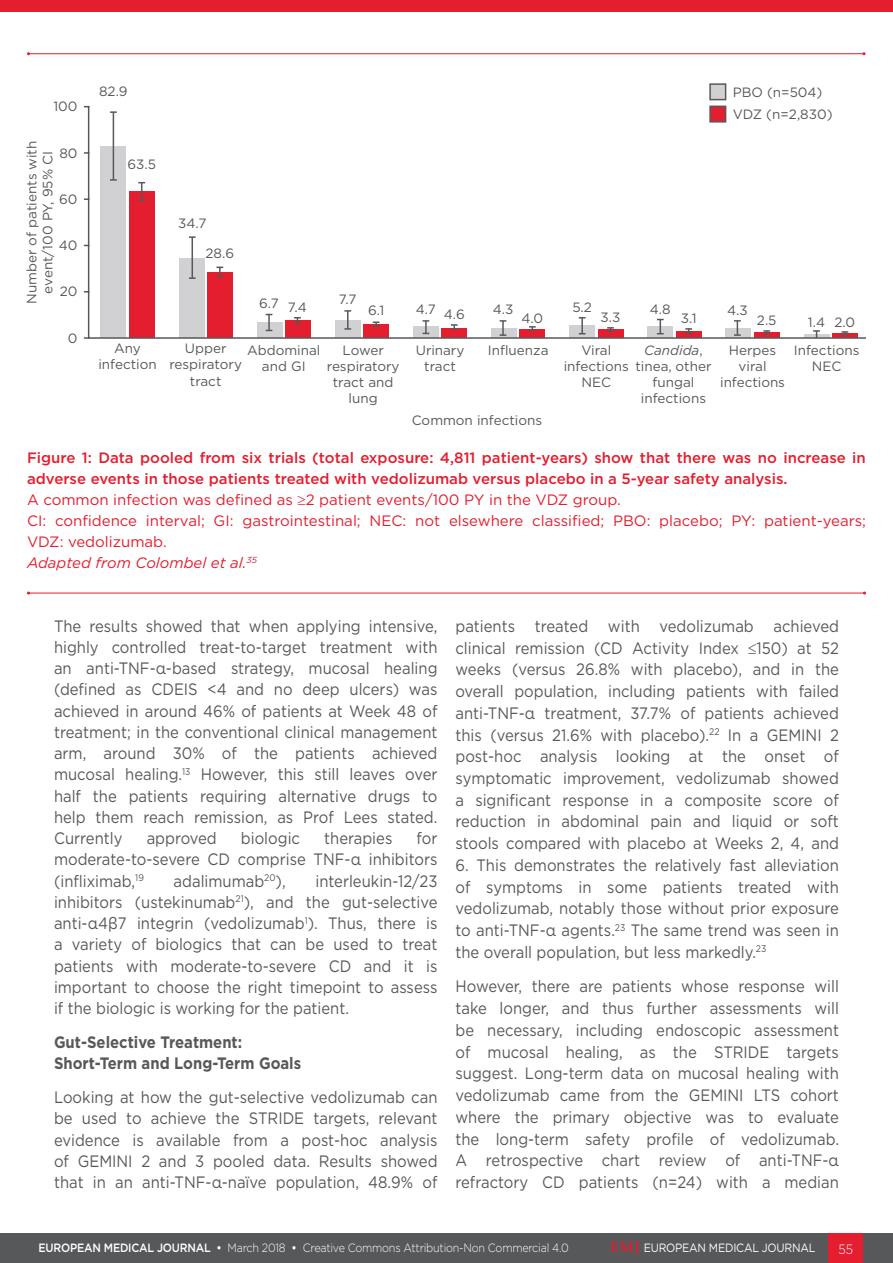
<style>
.page{position:relative;width:893px;height:1263px;background:#fff}
.page>*{position:absolute;margin:0;border:0;box-sizing:border-box;transform-origin:0 0}
._11__Main_text{font:16.5px/21.8px "Gotham";color:#57585a;text-align:justify;scale:.9 1}
._11__Main_text-2{font:700 16.5px/21.3px "Gotham";color:#57585a;scale:.9 1}
._12_b_Figure___Table{font:500 15px/21px "Gotham";color:#e41d2f}
._12_b_Figure___Table-2{font:15px/21px "Gotham";color:#e41d2f}
._12_b_Figure___Table-3{font:italic 15px "Gotham";color:#e41d2f}
.t1{font:13.5px/16.2px "Gotham";color:#57585a;text-align:center}
.t2{font:300 13.5px "Gotham";color:#fff;scale:.9 1}
.t3{font:300 12px "Gotham";letter-spacing:-.02em;color:#fff;scale:.9 1}
.t4{font:12px "Gotham";letter-spacing:-.02em;color:#fff;scale:.9 1}
.s1{font-style:italic}
.s2{font-weight:500}
.s3{font-family:"Palatino Linotype";font-weight:700;font-size:15px;color:#e41d2f}
</style>
<div class="page">
<div style="left:0;top:1233px;width:893px;height:30px;background:#57585a"></div>
<div style="left:829px;top:1233px;width:34px;height:30px;background:#e41d2f"></div>
<div style="left:0;top:0;width:893px;height:12px;background:#e41d2f"></div>
<hr style="left:29px;top:593px;width:835px;height:1px;background:#e41d2f">
<hr style="left:29px;top:53px;width:835px;height:1px;background:#e41d2f">
<svg style="left:87px;top:105px;width:779px;height:234px"></svg>
<div style="left:709px;top:83px;width:17px;height:17px;background:#d1d1d3;border:2px solid #57585a"></div>
<div style="left:709px;top:106px;width:17px;height:17px;background:#e41d2f;border:2px solid #57585a"></div>
<svg style="left:841px;top:331px;width:7px;height:4px"></svg>
<p class="t1" style="left:53px;top:98px;width:26px">100</p>
<p class="t1" style="left:59px;top:144px;width:20px">80</p>
<p class="t1" style="left:59px;top:191px;width:20px">60</p>
<p class="t1" style="left:59px;top:237px;width:20px">40</p>
<p class="t1" style="left:60px;top:283px;width:19px">20</p>
<p class="t1" style="left:68px;top:330px;width:11px">0</p>
<p class="t1" style="left:23px;top:304px;width:165px;rotate:-90deg">Number of patients with event/100 PY, 95% CI</p>
<p class="t1" style="left:99px;top:82px;width:30px">82.9</p>
<p class="t1" style="left:128px;top:156px;width:30px">63.5</p>
<p class="t1" style="left:733px;top:83px;width:91px">PBO (n=504)</p>
<p class="t1" style="left:733px;top:106px;width:101px">VDZ (n=2,830)</p>
<p class="t1" style="left:178px;top:215px;width:30px">34.7</p>
<p class="t1" style="left:206px;top:245px;width:30px">28.6</p>
<p class="t1" style="left:259px;top:294px;width:21px">6.7</p>
<p class="t1" style="left:288px;top:299px;width:21px">7.4</p>
<p class="t1" style="left:339px;top:291px;width:19px">7.7</p>
<p class="t1" style="left:368px;top:302px;width:18px">6.1</p>
<p class="t1" style="left:416px;top:301px;width:22px">4.7</p>
<p class="t1" style="left:444px;top:305px;width:23px">4.6</p>
<p class="t1" style="left:493px;top:301px;width:22px">4.3</p>
<p class="t1" style="left:521px;top:310px;width:23px">4.0</p>
<p class="t1" style="left:98px;top:340px;width:60px">Any infection</p>
<p class="t1" style="left:169px;top:340px;width:74px">Upper respiratory tract</p>
<p class="t1" style="left:247px;top:341px;width:75px">Abdominal and GI</p>
<p class="t1" style="left:327px;top:341px;width:74px">Lower respiratory tract and lung</p>
<p class="t1" style="left:416px;top:341px;width:50px">Urinary</p>
<p class="t1" style="left:488px;top:341px;width:62px">Influenza</p>
<p class="t1" style="left:424px;top:358px;width:33px">tract</p>
<p class="t1" style="left:412px;top:412px;width:132px">Common infections</p>
<p class="t1" style="left:572px;top:299px;width:21px">5.2</p>
<p class="t1" style="left:601px;top:309px;width:21px">3.3</p>
<p class="t1" style="left:650px;top:301px;width:22px">4.8</p>
<p class="t1" style="left:681px;top:310px;width:17px">3.1</p>
<p class="t1" style="left:727px;top:302px;width:22px">4.3</p>
<p class="t1" style="left:757px;top:312px;width:21px">2.5</p>
<p class="t1" style="left:808px;top:314px;width:19px">1.4</p>
<p class="t1" style="left:834px;top:314px;width:22px">2.0</p>
<p class="t1" style="left:564px;top:341px;width:67px">Viral infections<br>NEC</p>
<p class="t1" style="left:635px;top:342px;width:78px"><span class="s1">Candida</span>, tinea, other fungal infections</p>
<p class="t1" style="left:720px;top:341px;width:66px">Herpes viral infections</p>
<p class="t1" style="left:794px;top:342px;width:67px">Infections<br>NEC</p>
<p class="_12_b_Figure___Table" style="left:27px;top:446px;width:840px">Figure 1: Data pooled from six trials (total exposure: 4,811 patient-years) show that there was no increase in adverse events in those patients treated with vedolizumab versus placebo in a 5-year safety analysis.</p>
<p class="_12_b_Figure___Table-2" style="left:27px;top:488px;width:595px">A common infection was defined as ≥2 patient events/100 PY in the VDZ group.</p>
<p class="_12_b_Figure___Table-2" style="left:27px;top:509px;width:840px">CI: confidence interval; GI: gastrointestinal; NEC: not elsewhere classified; PBO: placebo; PY: patient-years;<br>VDZ: vedolizumab.</p>
<p class="_12_b_Figure___Table-3" style="left:27px;top:553px;width:232px">Adapted from Colombel et al.<sup>35</sup></p>
<p class="_11__Main_text" style="left:54px;top:615px;width:428px;line-height:21.3px">The results showed that when applying intensive, highly controlled treat-to-target treatment with an anti-TNF-α-based strategy, mucosal healing (defined as CDEIS &lt;4 and no deep ulcers) was achieved in around 46% of patients at Week 48 of treatment; in the conventional clinical management arm, around 30% of the patients achieved mucosal healing.<sup>13</sup> However, this still leaves over half the patients requiring alternative drugs to help them reach remission, as Prof Lees stated.<br>Currently</p>
<p class="_11__Main_text" style="left:54px;top:827px;width:428px;line-height:21.3px;text-indent:363px">for moderate-to-severe CD comprise TNF-α inhibitors (infliximab,<sup>19</sup></p>
<p class="_11__Main_text" style="left:147px;top:827px;width:79px">approved</p>
<p class="_11__Main_text" style="left:241px;top:827px;width:67px">biologic</p>
<p class="_11__Main_text" style="left:324px;top:827px;width:77px">therapies</p>
<p class="_11__Main_text" style="left:54px;top:870px;width:428px;line-height:21.3px;text-indent:261px">interleukin-12/23 inhibitors (ustekinumab<sup>21</sup>), and the gut-selective anti-α4β7 integrin (vedolizumab<sup>1</sup>). Thus, there is a variety of biologics that can be used to treat patients with moderate-to-severe CD and it is important to choose the right timepoint to assess if the biologic is working for the patient.</p>
<p class="_11__Main_text-2" style="left:54px;top:1031px;width:276px">Gut-Selective Treatment:<br>Short-Term and Long-Term Goals</p>
<p class="_11__Main_text" style="left:54px;top:1086px;width:428px;line-height:21.3px">Looking at how the gut-selective vedolizumab can be used to achieve the STRIDE targets, relevant evidence is available from a post-hoc analysis of GEMINI 2 and 3 pooled data. Results showed that in an anti-TNF-α-naïve population, 48.9% of</p>
<p class="_11__Main_text" style="left:174px;top:869px;width:126px">adalimumab<sup>20</sup>),</p>
<p class="_11__Main_text" style="left:455px;top:615px;width:428px">patients treated with vedolizumab achieved clinical remission (CD Activity Index ≤150) at 52 weeks (versus 26.8% with placebo), and in the overall population, including patients with failed anti-TNF-α treatment, 37.7% of patients achieved this (versus 21.6% with placebo).<sup>22</sup> In a GEMINI 2 post-hoc analysis looking at the onset of symptomatic improvement, vedolizumab showed a significant response in a composite score of reduction in abdominal pain and liquid or soft stools compared with placebo at Weeks 2, 4, and</p>
<p class="_11__Main_text" style="left:455px;top:854px;width:428px">6. This demonstrates the relatively fast alleviation of symptoms in some patients treated with vedolizumab, notably those without prior exposure to anti-TNF-α agents.<sup>23</sup> The same trend was seen in the overall population, but less markedly.<sup>23</sup></p>
<p class="_11__Main_text" style="left:455px;top:975px;width:428px">However, there are patients whose response will take longer, and thus further assessments will be necessary, including endoscopic assessment of mucosal healing, as the STRIDE targets suggest. Long-term data on mucosal healing with vedolizumab came from the GEMINI LTS cohort where the primary objective was to evaluate the long-term safety profile of vedolizumab.<br>A retrospective chart review of anti-TNF-α refractory CD patients (n=24) with a median</p>
<p class="t3" style="left:39px;top:1240px;width:591px"><span class="s2">EUROPEAN MEDICAL JOURNAL •</span> March 2018 <span class="s2">•</span> Creative Commons Attribution-Non Commercial 4.0</p>
<p class="t4" style="left:611px;top:1240px;width:229px"><span class="s3">EMJ</span> EUROPEAN MEDICAL JOURNAL</p>
<p class="t2" style="left:838px;top:1240px;width:18px">55</p>
</div>
